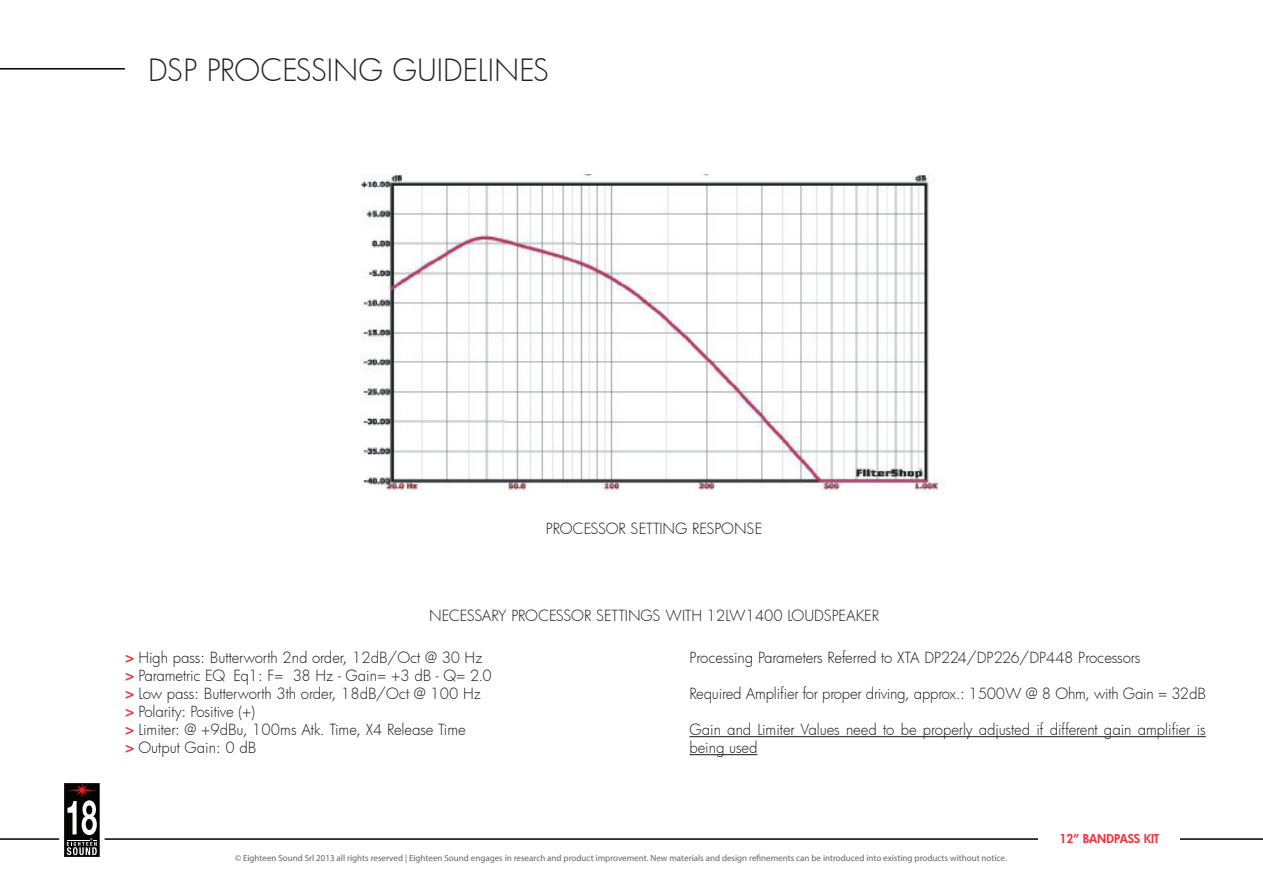
<style>
.page{position:relative;width:1263px;height:893px;background:#fff}
.page>*{position:absolute;margin:0;border:0;box-sizing:border-box;transform-origin:0 0}
.t1{font:300 30px "Futura";color:#231f20}
.t2{font:300 15px/18px "Futura";letter-spacing:-.005em;color:#1a161a}
.t3{font:800 12px "Futura";letter-spacing:-.005em;color:#ee3644}
.t4{font:9px "Myriad Pro";color:#606469}
.s1{font-weight:800;color:#ee3644}
</style>
<div class="page">
<hr style="left:0;top:838px;width:1263px;height:2px;background:#000">
<div style="left:62px;top:781px;width:40px;height:78px;background:#040503"></div>
<svg style="left:67px;top:784px;width:30px;height:71px"></svg>
<div style="left:59px;top:778px;width:46px;height:84px;border:5px solid #fff"></div>
<hr style="left:0;top:68px;width:125px;height:2px;background:#000">
<img style="left:361px;top:174px;width:584px;height:319px">
<hr style="left:689px;top:736px;width:517px;height:1px;background:#1a161a">
<hr style="left:689px;top:754px;width:68px;height:1px;background:#1a161a">
<div style="left:1039px;top:829px;width:141px;height:18px;background:#fff"></div>
<h1 class="t1" style="left:148px;top:50px;width:403px">DSP PROCESSING GUIDELINES</h1>
<p class="t2" style="left:546px;top:519px;width:218px">PROCESSOR SETTING RESPONSE</p>
<p class="t2" style="left:429px;top:606px;width:452px">NECESSARY PROCESSOR SETTINGS WITH 12LW1400 LOUDSPEAKER</p>
<p class="t2" style="left:125px;top:648px;width:368px"><span class="s1">&gt;</span> High pass: Butterworth 2nd order, 12dB/Oct @ 30 Hz <span class="s1">&gt;</span> Parametric EQ Eq1: F= 38 Hz - Gain= +3 dB - Q= 2.0 <span class="s1">&gt;</span> Low pass: Butterworth 3th order, 18dB/Oct @ 100 Hz <span class="s1">&gt;</span> Polarity: Positive (+)<br><span class="s1">&gt;</span> Limiter: @ +9dBu, 100ms Atk. Time, X4 Release Time<br><span class="s1">&gt;</span> Output Gain: 0 dB</p>
<p class="t2" style="left:689px;top:648px;width:453px">Processing Parameters Referred to XTA DP224/DP226/DP448 Processors</p>
<p class="t2" style="left:689px;top:684px;width:518px">Required Amplifier for proper driving, approx.: 1500W @ 8 Ohm, with Gain = 32dB</p>
<p class="t2" style="left:689px;top:720px;width:518px">Gain and Limiter Values need to be properly adjusted if different gain amplifier is being used</p>
<p class="t4" style="left:235px;top:852px;width:773px">© Eighteen Sound Srl 2013 all rights reserved | Eighteen Sound engages in research and product improvement. New materials and design refinements can be introduced into existing products without notice.</p>
<p class="t3" style="left:1059px;top:830px;width:101px">12” BANDPASS KIT</p>
</div>
